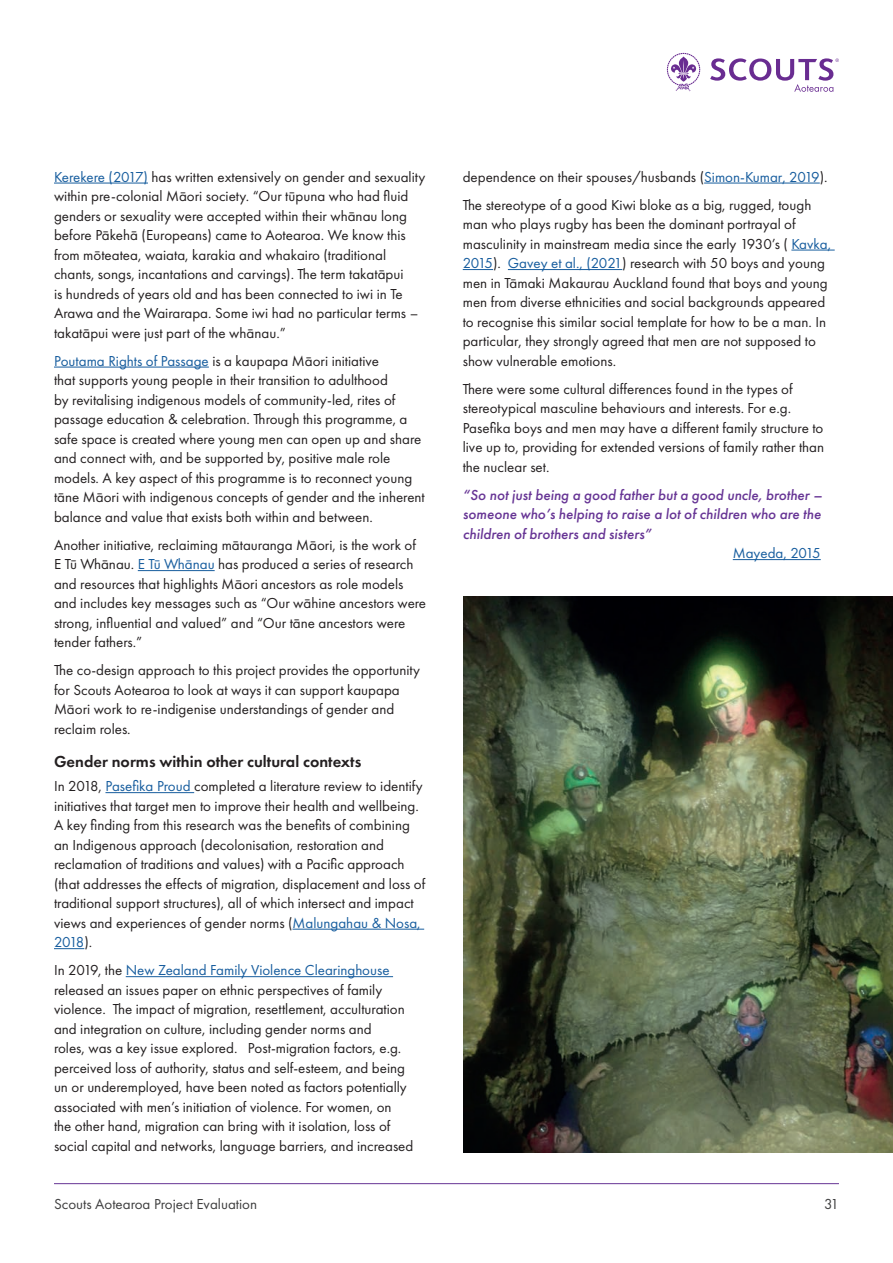
<style>
.page{position:relative;width:893px;height:1263px;background:#fff}
.page>*{position:absolute;margin:0;border:0;box-sizing:border-box;transform-origin:0 0}
.t1{font:600 16.5px "Futura PT";color:#231f20}
.t2{font:15px/19.5px "Futura PT";color:#231f20}
.t3{font:italic 500 15px/19.5px "Futura PT";color:#673595;text-align:justify}
.t4{font:15px "Futura PT";color:#3e3e3f}
.t5{font:15px "Futura PT";color:#175d9e}
.s1{color:#175d9e}
</style>
<div class="page">
<hr style="left:54px;top:1183px;width:785px;height:1px;background:#673595">
<svg style="left:667px;top:53px;width:33px;height:38px"></svg>
<svg style="left:710px;top:58px;width:129px;height:34px"></svg>
<hr style="left:54px;top:183px;width:94px;height:1px;background:#175d9e">
<hr style="left:54px;top:367px;width:155px;height:1px;background:#175d9e">
<hr style="left:138px;top:570px;width:77px;height:1px;background:#175d9e">
<hr style="left:105px;top:792px;width:89px;height:1px;background:#175d9e">
<hr style="left:292px;top:929px;width:132px;height:1px;background:#175d9e">
<hr style="left:54px;top:948px;width:30px;height:1px;background:#175d9e">
<hr style="left:126px;top:976px;width:267px;height:1px;background:#175d9e">
<hr style="left:704px;top:183px;width:116px;height:1px;background:#175d9e">
<hr style="left:791px;top:250px;width:44px;height:1px;background:#175d9e">
<hr style="left:463px;top:269px;width:30px;height:1px;background:#175d9e">
<hr style="left:508px;top:269px;width:114px;height:1px;background:#175d9e">
<hr style="left:733px;top:559px;width:88px;height:1px;background:#175d9e">
<img style="left:463px;top:596px;width:430px;height:556px">
<p class="t2" style="left:54px;top:167px;width:373px"><span class="s1">Kerekere (2017)</span> has written extensively on gender and sexuality within pre-colonial Māori society. “Our tūpuna who had fluid genders or sexuality were accepted within their whānau long before Pākehā (Europeans) came to Aotearoa. We know this from mōteatea, waiata, karakia and whakairo (traditional chants, songs, incantations and carvings). The term takatāpui<br>is hundreds of years old and has been connected to iwi in Te Arawa and the Wairarapa. Some iwi had no particular terms – takatāpui were just part of the whānau.”</p>
<p class="t2" style="left:54px;top:351px;width:372px"><span class="s1">Poutama Rights of Passage</span> is a kaupapa Māori initiative<br>that supports young people in their transition to adulthood<br>by revitalising indigenous models of community-led, rites of passage education &amp; celebration. Through this programme, a safe space is created where young men can open up and share and connect with, and be supported by, positive male role models. A key aspect of this programme is to reconnect young tāne Māori with indigenous concepts of gender and the inherent balance and value that exists both within and between.</p>
<p class="t2" style="left:54px;top:535px;width:374px">Another initiative, reclaiming mātauranga Māori, is the work of E Tū Whānau. <span class="s1">E Tū Whānau</span> has produced a series of research and resources that highlights Māori ancestors as role models and includes key messages such as “Our wāhine ancestors were strong, influential and valued” and “Our tāne ancestors were tender fathers.”</p>
<p class="t2" style="left:54px;top:660px;width:368px">The co-design approach to this project provides the opportunity for Scouts Aotearoa to look at ways it can support kaupapa Māori work to re-indigenise understandings of gender and reclaim roles.</p>
<p class="t1" style="left:54px;top:751px;width:309px">Gender norms within other cultural contexts</p>
<p class="t2" style="left:54px;top:776px;width:373px">In 2018, <span class="s1">Pasefika Proud</span> completed a literature review to identify initiatives that target men to improve their health and wellbeing.<br>A key finding from this research was the benefits of combining an Indigenous approach (decolonisation, restoration and reclamation of traditions and values) with a Pacific approach (that addresses the effects of migration, displacement and loss of traditional support structures), all of which intersect and impact views and experiences of gender norms (<span class="s1">Malungahau &amp; Nosa, 2018</span>).</p>
<p class="t2" style="left:54px;top:960px;width:361px">In 2019, the <span class="s1">New Zealand Family Violence Clearinghouse </span>released an issues paper on ethnic perspectives of family violence. The impact of migration, resettlement, acculturation and integration on culture, including gender norms and<br>roles, was a key issue explored. Post-migration factors, e.g. perceived loss of authority, status and self-esteem, and being un or underemployed, have been noted as factors potentially associated with men’s initiation of violence. For women, on<br>the other hand, migration can bring with it isolation, loss of social capital and networks, language barriers, and increased</p>
<p class="t2" style="left:463px;top:162px;width:366px;line-height:28px">dependence on their spouses/husbands (<span class="s1">Simon-Kumar, 2019</span>).<br>The stereotype of a good Kiwi bloke as a big, rugged, tough</p>
<p class="t2" style="left:463px;top:214px;width:370px">man who plays rugby has been the dominant portrayal of masculinity in mainstream media since the early 1930’s ( <span class="s1">Kavka, 2015</span>). <span class="s1">Gavey et al., (2021</span>) research with 50 boys and young men in Tāmaki Makaurau Auckland found that boys and young men from diverse ethnicities and social backgrounds appeared to recognise this similar social template for how to be a man. In particular, they strongly agreed that men are not supposed to show vulnerable emotions.</p>
<p class="t2" style="left:463px;top:379px;width:363px">There were some cultural differences found in the types of stereotypical masculine behaviours and interests. For e.g.<br>Pasefika boys and men may have a different family structure to live up to, providing for extended versions of family rather than the nuclear set.</p>
<p class="t3" style="left:463px;top:485px;width:361px">“So not just being a good father but a good uncle, brother – someone who’s helping to raise a lot of children who are the children of brothers and sisters”</p>
<p class="t5" style="left:733px;top:544px;width:89px">Mayeda, 2015</p>
<p class="t4" style="left:54px;top:1195px;width:205px">Scouts Aotearoa Project Evaluation</p>
<p class="t4" style="left:824px;top:1194px;width:16px">31</p>
</div>
